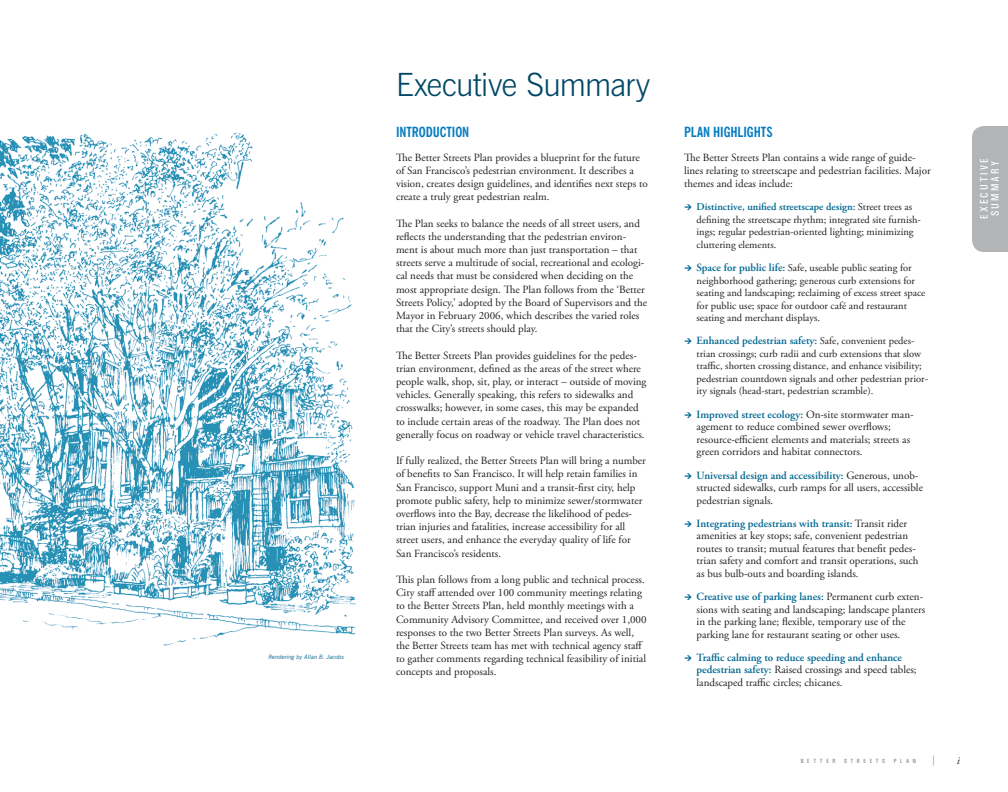
<style>
.page{position:relative;width:1008px;height:792px;background:#fff}
.page>*{position:absolute;margin:0;border:0;box-sizing:border-box;transform-origin:0 0}
.t1{font:300 32px "News Gothic BT";letter-spacing:-.02em;color:#004866}
.t2{font:700 condensed 14px "News Gothic BT";letter-spacing:-.005em;color:#047cc1}
.t3{font:11px/13.2px "Adobe Garamond Pro";letter-spacing:-.02em;color:#231f20}
.t4{font:600 11px "Adobe Garamond Pro";color:#006792}
.t5{font:500 11px/11px "Univers Condensed";letter-spacing:.2em;color:#fff}
.t6{font:italic 11px "Adobe Garamond Pro";color:#231f20}
.t7{font:10.5px/12.5px "Adobe Garamond Pro";letter-spacing:-.115em;color:#231f20}
.t8{font:500 10px "Univers Condensed";color:#808285}
.t9{font:italic 6px "News Gothic BT";color:#006792}
.t10{font:500 6px "Univers Condensed";letter-spacing:.6em;color:#808285}
.s1{font-weight:600;color:#006792}
.s2{font-weight:600;font-size:11px;color:#006792}
.s3{font-weight:400;font-size:10.5px;color:#231f20}
</style>
<div class="page">
<img style="left:0;top:132px;width:356px;height:514px">
<div style="left:972px;top:126px;width:36px;height:126px;background:#b2b4b6"></div>
<p class="t9" style="left:268px;top:655px;width:77px">Rendering by Allan B. Jacobs</p>
<h1 class="t1" style="left:396px;top:73px;width:256px">Executive Summary</h1>
<p class="t2" style="left:396px;top:126px;width:75px">INTRODUCTION</p>
<p class="t3" style="left:396px;top:151px;width:253px">The Better Streets Plan provides a blueprint for the future of San Francisco’s pedestrian environment. It describes a vision, creates design guidelines, and identifies next steps to create a truly great pedestrian realm.</p>
<p class="t3" style="left:396px;top:217px;width:253px">The Plan seeks to balance the needs of all street users, and reflects the understanding that the pedestrian environ&shy;ment is about much more than just transportation – that streets serve a multitude of social, recreational and ecologi&shy;cal needs that must be considered when deciding on the most appropriate design. The Plan follows from the ‘Better Streets Policy,’ adopted by the Board of Supervisors and the Mayor in February 2006, which describes the varied roles that the City’s streets should play.</p>
<p class="t3" style="left:396px;top:349px;width:252px">The Better Streets Plan provides guidelines for the pedes&shy;trian environment, defined as the areas of the street where people walk, shop, sit, play, or interact – outside of moving vehicles. Generally speaking, this refers to sidewalks and crosswalks; however, in some cases, this may be expanded to include certain areas of the roadway. The Plan does not generally focus on roadway or vehicle travel characteristics.</p>
<p class="t3" style="left:396px;top:455px;width:251px">If fully realized, the Better Streets Plan will bring a number of benefits to San Francisco. It will help retain families in San Francisco, support Muni and a transit-first city, help promote public safety, help to minimize sewer/stormwater overflows into the Bay, decrease the likelihood of pedes&shy;trian injuries and fatalities, increase accessibility for all street users, and enhance the everyday quality of life for San Francisco’s residents.</p>
<p class="t3" style="left:396px;top:574px;width:252px">This plan follows from a long public and technical process.<br>City staff attended over 100 community meetings relating to the Better Streets Plan, held monthly meetings with a Community Advisory Committee, and received over 1,000 responses to the two Better Streets Plan surveys. As well, the Better Streets team has met with technical agency staff to gather comments regarding technical feasibility of initial concepts and proposals.</p>
<p class="t2" style="left:684px;top:126px;width:90px">PLAN HIGHLIGHTS</p>
<p class="t3" style="left:684px;top:151px;width:248px">The Better Streets Plan contains a wide range of guide&shy;lines relating to streetscape and pedestrian facilities. Major themes and ideas include:</p>
<p class="t7" style="left:697px;top:202px;width:226px"><span class="s1">Distinctive, unified streetscape design:</span> Street trees as defining the streetscape rhythm; integrated site furnish&shy;ings; regular pedestrian-oriented lighting; minimizing cluttering elements.</p>
<p class="t7" style="left:697px;top:262px;width:230px"><span class="s2">Space for public life:</span> Safe, useable public seating for neighborhood gathering; generous curb extensions for seating and landscaping; reclaiming of excess street space for public use; space for outdoor café and restaurant seating and merchant displays.</p>
<p class="t4" style="left:697px;top:337px;width:219px">Enhanced pedestrian safety: <span class="s3">Safe, convenient pedes-</span></p>
<p class="t7" style="left:697px;top:348px;width:233px">trian crossings; curb radii and curb extensions that slow traffic, shorten crossing distance, and enhance visibility; pedestrian countdown signals and other pedestrian prior&shy;ity signals (head-start, pedestrian scramble).</p>
<p class="t3" style="left:697px;top:409px;width:219px;line-height:12.5px"><span class="s1">Improved street ecology:</span> On-site stormwater man&shy;agement to reduce combined sewer overflows; resource-efficient elements and materials; streets as green corridors and habitat connectors.</p>
<p class="t3" style="left:697px;top:470px;width:228px;line-height:12.5px"><span class="s1">Universal design and accessibility:</span> Generous, unob&shy;structed sidewalks, curb ramps for all users, accessible pedestrian signals.</p>
<p class="t3" style="left:697px;top:518px;width:224px;line-height:12.5px"><span class="s1">Integrating pedestrians with transit:</span> Transit rider amenities at key stops; safe, convenient pedestrian routes to transit; mutual features that benefit pedes&shy;trian safety and comfort and transit operations, such as bus bulb-outs and boarding islands.</p>
<p class="t3" style="left:697px;top:591px;width:230px;line-height:12.5px"><span class="s1">Creative use of parking lanes:</span> Permanent curb exten&shy;sions with seating and landscaping; landscape planters in the parking lane; flexible, temporary use of the parking lane for restaurant seating or other uses.</p>
<p class="t3" style="left:697px;top:652px;width:222px;line-height:12.5px"><span class="s1">Traffic calming to reduce speeding and enhance pedestrian safety:</span> Raised crossings and speed tables; landscaped traffic circles; chicanes.</p>
<p class="t5" style="left:979px;top:219px;width:63px;rotate:-90deg">EXECUTIVE<br>SUMMARY</p>
<p class="t10" style="left:801px;top:757px;width:36px">BETTER</p>
<p class="t10" style="left:844px;top:757px;width:43px">STREETS</p>
<p class="t10" style="left:894px;top:757px;width:24px">PLAN</p>
<p class="t8" style="left:931px;top:754px;width:6px">|</p>
<p class="t6" style="left:957px;top:754px;width:5px">i</p>
</div>
